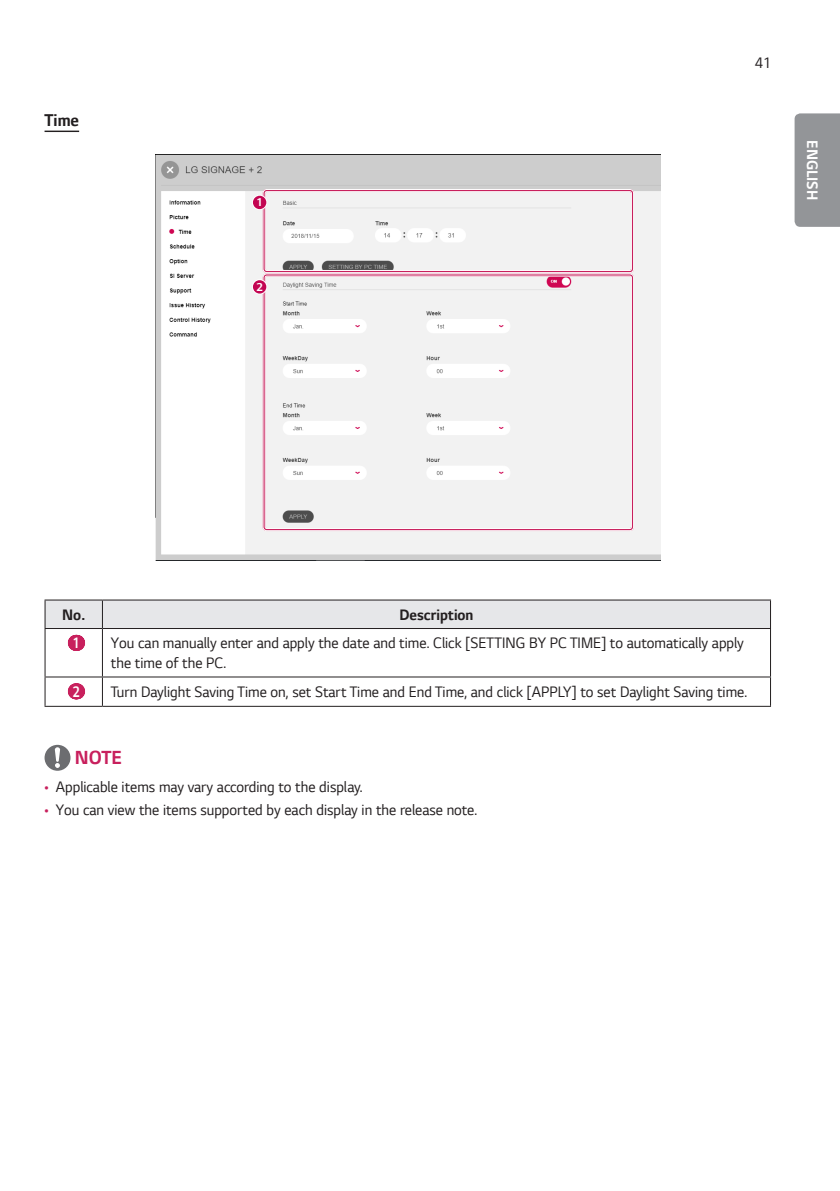
<style>
.page{position:relative;width:840px;height:1191px;background:#fff}
.page>*{position:absolute;margin:0;border:0;box-sizing:border-box;transform-origin:0 0}
.Warning{font:700 20px "LG Smart";color:#c8205d;scale:.95 1}
.Title4{font:700 18px "LG Smart";color:#231f20;scale:.95 1}
.Body{font:16px/20px "LG Smart";color:#231f20;scale:.95 1}
.Body_Bold_Center{font:700 16px "LG Smart";color:#231f20;scale:.95 1}
.Number_Circle_1-9{font:700 16px "LG Smart";color:#fff;scale:.95 1}
.Number_Circle_1-9-2{font:700 16px "LG Smart";color:#fff;scale:.77 1}
.t1{font:700 12px "LG Smart";color:#fff;scale:.95 1}
.s1{color:#c8205d}
</style>
<div class="page">
<div style="left:794px;top:113px;width:45px;height:114px;background:#939598"></div>
<hr style="left:45px;top:131px;width:34px;height:1px;background:#231f20">
<img style="left:155px;top:154px;width:504px;height:406px">
<div style="left:262px;top:189px;width:371px;height:84px;border:1px solid #fff;border-radius:4px"></div>
<div style="left:265px;top:191px;width:366px;height:80px;border:1px solid #fff;border-radius:2px"></div>
<div style="left:262px;top:273px;width:371px;height:258px;border:1px solid #fff;border-radius:4px"></div>
<div style="left:265px;top:276px;width:366px;height:253px;border:1px solid #fff;border-radius:2px"></div>
<svg style="left:252px;top:195px;width:15px;height:15px"></svg>
<div style="left:253px;top:196px;width:13px;height:13px;background:#c30552;border-radius:50%"></div>
<svg style="left:252px;top:279px;width:15px;height:15px"></svg>
<div style="left:253px;top:280px;width:13px;height:13px;background:#c30552;border-radius:50%"></div>
<hr style="left:45px;top:629px;width:1px;height:47px;background:#231f20">
<hr style="left:102px;top:629px;width:1px;height:47px;background:#231f20">
<hr style="left:769px;top:629px;width:1px;height:47px;background:#231f20">
<hr style="left:45px;top:676px;width:57px;height:1px;background:#231f20">
<svg style="left:45px;top:677px;width:1px;height:29px"></svg>
<hr style="left:102px;top:676px;width:668px;height:1px;background:#231f20">
<svg style="left:102px;top:677px;width:1px;height:29px"></svg>
<hr style="left:45px;top:706px;width:57px;height:1px;background:#231f20">
<hr style="left:102px;top:706px;width:668px;height:1px;background:#231f20">
<hr style="left:45px;top:599px;width:57px;height:1px;background:#231f20">
<hr style="left:45px;top:628px;width:57px;height:1px;background:#231f20">
<hr style="left:102px;top:599px;width:668px;height:1px;background:#231f20">
<div style="left:45px;top:600px;width:725px;height:28px;background:#e6e7e9"></div>
<hr style="left:102px;top:628px;width:668px;height:1px;background:#231f20">
<svg style="left:76px;top:635px;width:1px;height:16px"></svg>
<svg style="left:76px;top:683px;width:1px;height:16px"></svg>
<svg style="left:45px;top:745px;width:25px;height:25px"></svg>
<p class="Title4" style="left:45px;top:108px;width:38px">Time</p>
<p class="t1" style="left:256px;top:194px;width:8px">1</p>
<p class="t1" style="left:256px;top:279px;width:8px">2</p>
<p class="Body" style="left:754px;top:52px;width:20px">41</p>
<p class="Number_Circle_1-9" style="left:822px;top:140px;width:65px;rotate:90deg">ENGLISH</p>
<p class="Body_Bold_Center" style="left:62px;top:604px;width:26px">No.</p>
<p class="Body_Bold_Center" style="left:399px;top:604px;width:79px">Description</p>
<p class="Number_Circle_1-9-2" style="left:73px;top:632px;width:11px">1</p>
<p class="Body" style="left:111px;top:632px;width:667px">You can manually enter and apply the date and time. Click [SETTING BY PC TIME] to automatically apply the time of the PC.</p>
<p class="Number_Circle_1-9-2" style="left:73px;top:681px;width:11px">2</p>
<p class="Body" style="left:111px;top:681px;width:671px">Turn Daylight Saving Time on, set Start Time and End Time, and click [APPLY] to set Daylight Saving time.</p>
<p class="Warning" style="left:75px;top:743px;width:51px">NOTE</p>
<p class="Body" style="left:45px;top:776px;width:336px"><span class="s1">•</span> Applicable items may vary according to the display.</p>
<p class="Body" style="left:45px;top:799px;width:456px"><span class="s1">•</span> You can view the items supported by each display in the release note.</p>
</div>
